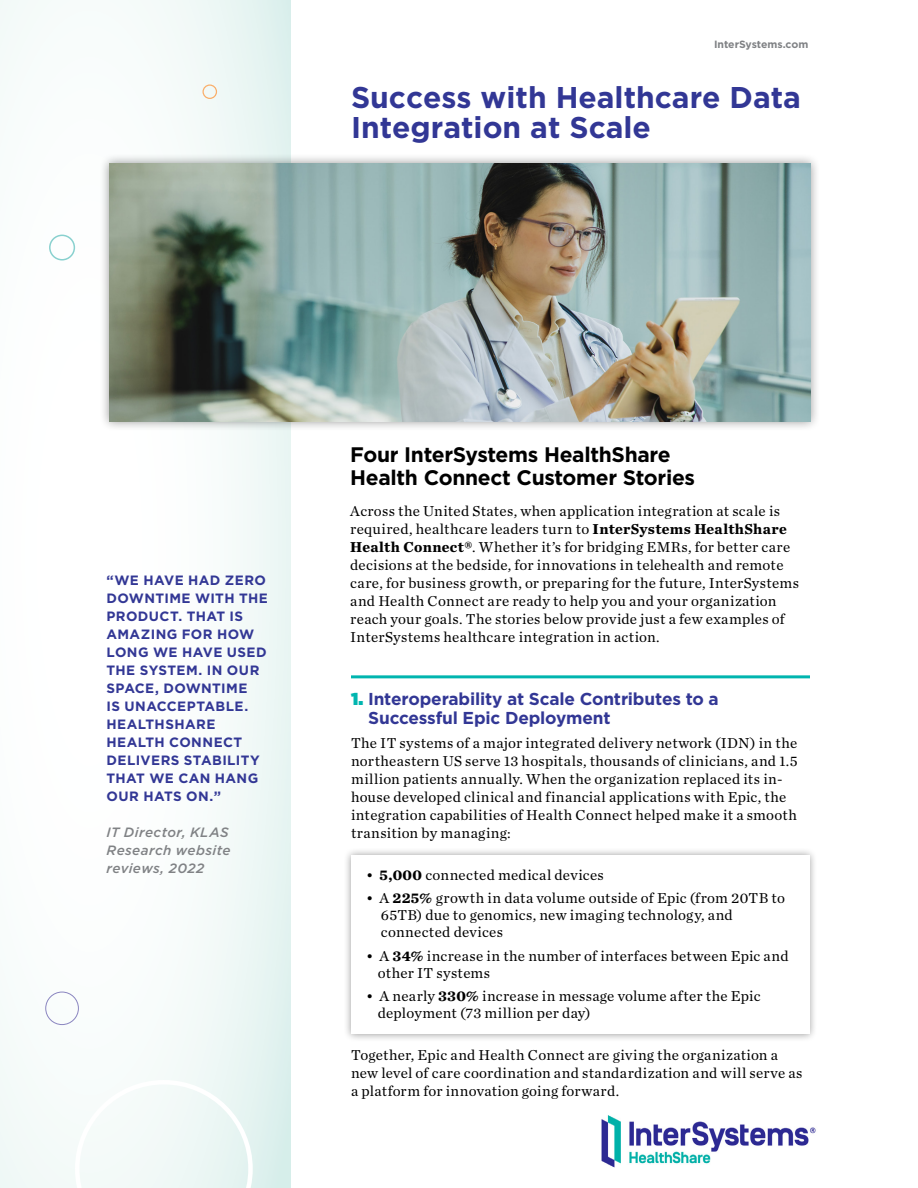
<style>
.page{position:relative;width:918px;height:1188px;background:#fff}
.page>*{position:absolute;margin:0;border:0;box-sizing:border-box;transform-origin:0 0}
.t1{font:700 30px/30px "Gotham";color:#323795}
.t2{font:700 21px/22.5px "Gotham";letter-spacing:-.015em;color:#000}
.t3{font:700 17.25px/19.5px "Gotham";letter-spacing:-.01em;color:#323795}
.t4{font:15px/18px "Chronicle Text G1";letter-spacing:.02em;color:#000}
.t5{font:700 13.5px/18px "Gotham";letter-spacing:.03em;color:#323795}
.t6{font:italic 500 13.5px/18px "Gotham";letter-spacing:.03em;color:#808285}
.t7{font:700 10.5px "Gotham";color:#808285}
.s1{font-family:"Chronicle Text G2";font-weight:700}
.s2{font-weight:900;color:#00b5af}
</style>
<div class="page">
<div style="left:343px;top:848px;width:474px;height:194px;background:#000;opacity:.4"></div>
<div style="left:351px;top:856px;width:458px;height:178px;background:#fff"></div>
<div style="left:0;top:0;width:290px;height:1188px;background:linear-gradient(to right,#fff,#edf7f5)"></div>
<div style="left:45px;top:992px;width:34px;height:33px;border:1px solid #8a85c0;border-radius:50%"></div>
<div style="left:49px;top:235px;width:26px;height:26px;border:2px solid #89d1cf;border-radius:50%"></div>
<div style="left:203px;top:84px;width:14px;height:15px;border:1px solid #faae69;border-radius:50%"></div>
<div style="left:99px;top:154px;width:722px;height:278px;background:#000;opacity:.4"></div>
<img style="left:110px;top:164px;width:700px;height:258px">
<svg style="left:75px;top:1080px;width:178px;height:108px"></svg>
<img style="left:601px;top:1115px;width:215px;height:53px">
<hr style="left:351px;top:675px;width:459px;height:3px;background:#00b5af">
<p class="t7" style="left:714px;top:37px;width:96px">InterSystems.com</p>
<h1 class="t1" style="left:351px;top:82px;width:452px">Success with Healthcare Data<br>Integration at Scale</h1>
<p class="t5" style="left:106px;top:571px;width:163px">“WE HAVE HAD ZERO<br>DOWNTIME WITH THE<br>PRODUCT. THAT IS<br>AMAZING FOR HOW<br>LONG WE HAVE USED<br>THE SYSTEM. IN OUR<br>SPACE, DOWNTIME<br>IS UNACCEPTABLE.<br>HEALTHSHARE<br>HEALTH CONNECT<br>DELIVERS STABILITY<br>THAT WE CAN HANG<br>OUR HATS ON.”</p>
<p class="t6" style="left:106px;top:823px;width:126px">IT Director, KLAS<br>Research website reviews, 2022</p>
<h2 class="t2" style="left:350px;top:443px;width:346px">Four InterSystems HealthShare<br>Health Connect Customer Stories</h2>
<p class="t4" style="left:350px;top:501px;width:450px">Across the United States, when application integration at scale is required, healthcare leaders turn to <span class="s1">InterSystems HealthShare Health Connect®</span>. Whether it’s for bridging EMRs, for better care decisions at the bedside, for innovations in telehealth and remote care, for business growth, or preparing for the future, InterSystems and Health Connect are ready to help you and your organization reach your goals. The stories below provide just a few examples of InterSystems healthcare integration in action.</p>
<p class="t3" style="left:368px;top:689px;width:352px;text-indent:-17px"><span class="s2">1.</span> Interoperability at Scale Contributes to a<br>Successful Epic Deployment</p>
<p class="t4" style="left:351px;top:734px;width:448px">The IT systems of a major integrated delivery network (IDN) in the northeastern US serve 13 hospitals, thousands of clinicians, and 1.5 million patients annually. When the organization replaced its in&shy;house developed clinical and financial applications with Epic, the integration capabilities of Health Connect helped make it a smooth transition by managing:</p>
<p class="t4" style="left:366px;top:865px;width:239px">• <span class="s1">5,000</span> connected medical devices</p>
<p class="t4" style="left:381px;top:889px;width:406px;line-height:17.2px;text-indent:-15px">• A <span class="s1">225%</span> growth in data volume outside of Epic (from 20TB to<br>65TB) due to genomics, new imaging technology, and connected devices</p>
<p class="t4" style="left:378px;top:946px;width:412px;line-height:17.2px;text-indent:-12px">• A <span class="s1">34%</span> increase in the number of interfaces between Epic and other IT systems</p>
<p class="t4" style="left:378px;top:987px;width:384px;line-height:17.2px;text-indent:-12px">• A nearly <span class="s1">330%</span> increase in message volume after the Epic deployment (73 million per day)</p>
<p class="t4" style="left:351px;top:1046px;width:453px">Together, Epic and Health Connect are giving the organization a new level of care coordination and standardization and will serve as a platform for innovation going forward.</p>
</div>
